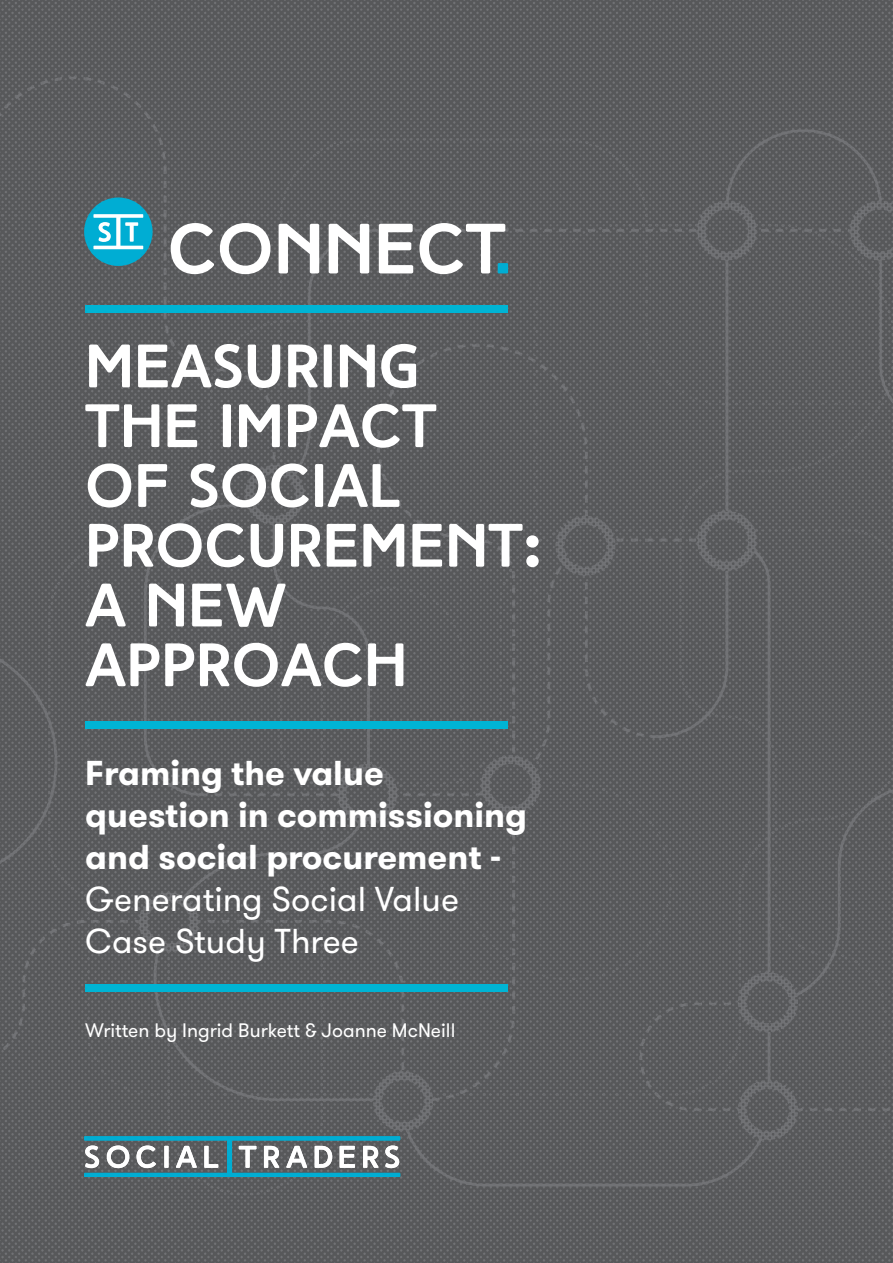
<style>
.page{position:relative;width:893px;height:1263px;background:#fff}
.page>*{position:absolute;margin:0;border:0;box-sizing:border-box;transform-origin:0 0}
.t1{font:700 61.2px/59.7px "High Tide";color:#fff}
.t2{font:700 34.5px/42px "GT Walsheim";color:#fff}
.Copy_grey{font:19.5px "GT Walsheim";color:#fff}
.s1{font-family:"GT Walsheim"}
.s2{font-weight:400}
</style>
<div class="page">
<img style="left:0;top:0;width:893px;height:1263px">
<svg style="left:84px;top:1136px;width:316px;height:41px"></svg>
<svg style="left:171px;top:223px;width:148px;height:51px"></svg>
<svg style="left:329px;top:224px;width:40px;height:49px"></svg>
<svg style="left:379px;top:224px;width:34px;height:49px"></svg>
<svg style="left:419px;top:223px;width:86px;height:51px"></svg>
<div style="left:498px;top:263px;width:10px;height:10px;background:#00add3"></div>
<div style="left:84px;top:197px;width:69px;height:69px;background:#00add3;border-radius:50%"></div>
<svg style="left:93px;top:214px;width:50px;height:35px"></svg>
<div style="left:85px;top:721px;width:423px;height:8px;background:#00b4d4"></div>
<div style="left:85px;top:984px;width:423px;height:8px;background:#00b4d4"></div>
<div style="left:85px;top:305px;width:423px;height:7px;background:#00b4d4"></div>
<h1 class="t1" style="left:85px;top:336px;width:458px">MEASURING<br>THE IMPACT<br>OF SOCIAL<br>PROCUREMENT<span class="s1">:<br></span>A NEW<br>APPROACH</h1>
<h3 class="t2" style="left:85px;top:752px;width:443px">Framing the value question in commissioning and social procurement -<br><span class="s2">Generating Social Value<br>Case Study Three</span></h3>
<p class="Copy_grey" style="left:85px;top:1018px;width:372px">Written by Ingrid Burkett &amp; Joanne McNeill</p>
</div>
